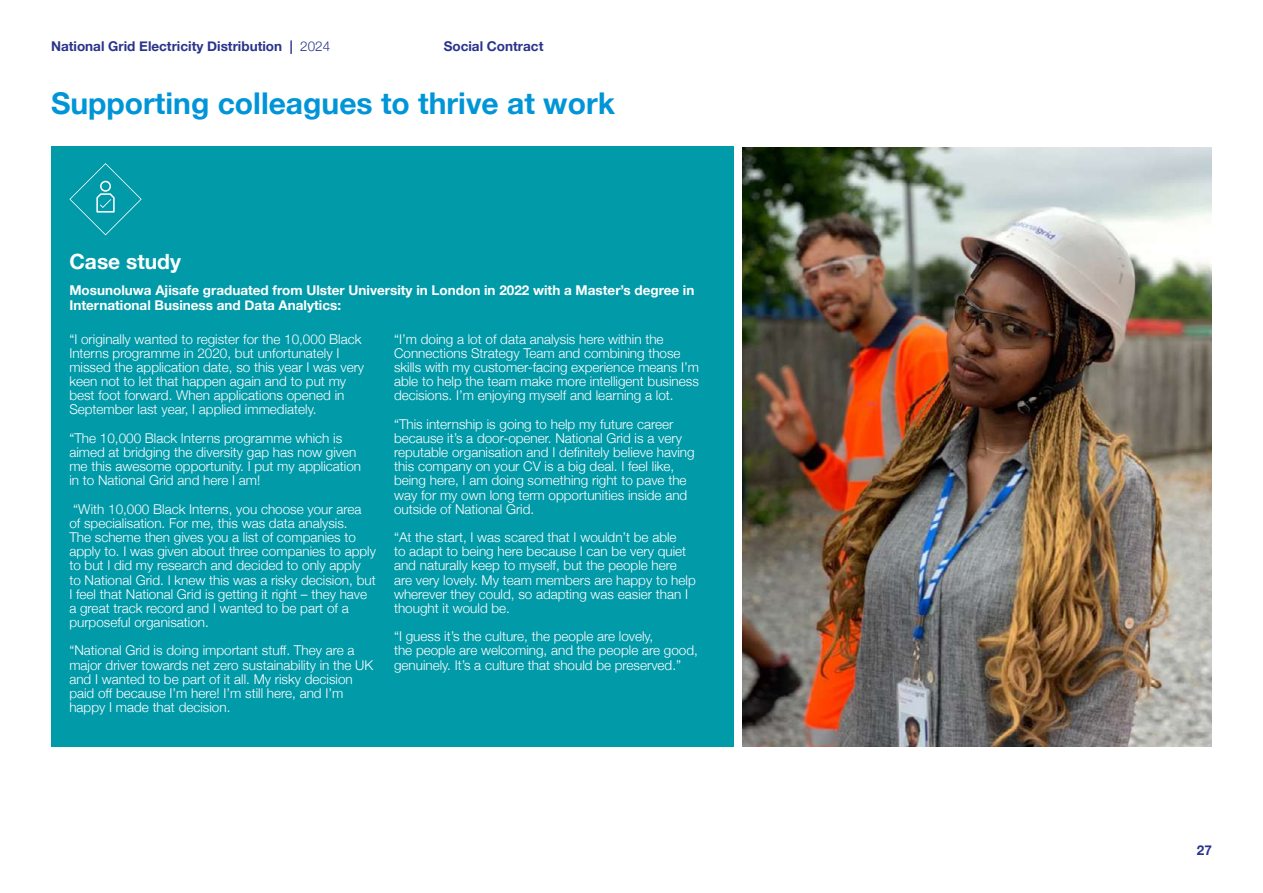
<style>
.page{position:relative;width:1263px;height:893px;background:#fff}
.page>*{position:absolute;margin:0;border:0;box-sizing:border-box;transform-origin:0 0}
.t1{font:700 30px "Helvetica Neue";color:#0095d7}
.t2{font:700 21px "Helvetica Neue";color:#fff}
.t3{font:300 13.5px/14.1px "Helvetica Neue";color:#fff}
.t4{font:700 13.5px/14.2px "Helvetica Neue";color:#fff}
.t5{font:700 13.5px "Helvetica Neue";color:#28348b}
.s1{font-weight:300}
</style>
<div class="page">
<div style="left:51px;top:146px;width:683px;height:600px;background:#009aa9"></div>
<svg style="left:69px;top:163px;width:73px;height:72px"></svg>
<img style="left:743px;top:148px;width:469px;height:598px">
<p class="t5" style="left:51px;top:36px;width:281px">National Grid Electricity Distribution | <span class="s1">2024</span></p>
<p class="t5" style="left:444px;top:36px;width:101px">Social Contract</p>
<h1 class="t1" style="left:51px;top:80px;width:565px">Supporting colleagues to thrive at work</h1>
<h2 class="t2" style="left:69px;top:245px;width:113px">Case study</h2>
<p class="t4" style="left:69px;top:284px;width:626px">Mosunoluwa Ajisafe graduated from Ulster University in London in 2022 with a Master’s degree in<br>International Business and Data Analytics:</p>
<p class="t3" style="left:69px;top:331px;width:296px">“I originally wanted to register for the 10,000 Black Interns programme in 2020, but unfortunately I missed the application date, so this year I was very keen not to let that happen again and to put my best foot forward. When applications opened in September last year, I applied immediately.</p>
<p class="t3" style="left:69px;top:430px;width:293px">“The 10,000 Black Interns programme which is aimed at bridging the diversity gap has now given me this awesome opportunity. I put my application in to National Grid and here I am!</p>
<p class="t3" style="left:69px;top:501px;width:308px">“With 10,000 Black Interns, you choose your area<br>of specialisation. For me, this was data analysis.<br>The scheme then gives you a list of companies to apply to. I was given about three companies to apply to but I did my research and decided to only apply<br>to National Grid. I knew this was a risky decision, but I feel that National Grid is getting it right – they have a great track record and I wanted to be part of a purposeful organisation.</p>
<p class="t3" style="left:69px;top:643px;width:305px">“National Grid is doing important stuff. They are a major driver towards net zero sustainability in the UK and I wanted to be part of it all. My risky decision paid off because I’m here! I’m still here, and I’m happy I made that decision.</p>
<p class="t3" style="left:394px;top:331px;width:307px">“I’m doing a lot of data analysis here within the Connections Strategy Team and combining those skills with my customer-facing experience means I’m able to help the team make more intelligent business decisions. I’m enjoying myself and learning a lot.</p>
<p class="t3" style="left:394px;top:416px;width:302px">“This internship is going to help my future career because it’s a door-opener. National Grid is a very reputable organisation and I definitely believe having this company on your CV is a big deal. I feel like, being here, I am doing something right to pave the way for my own long term opportunities inside and outside of National Grid.</p>
<p class="t3" style="left:394px;top:529px;width:303px">“At the start, I was scared that I wouldn’t be able<br>to adapt to being here because I can be very quiet and naturally keep to myself, but the people here are very lovely. My team members are happy to help wherever they could, so adapting was easier than I thought it would be.</p>
<p class="t3" style="left:394px;top:628px;width:305px">“I guess it’s the culture, the people are lovely,<br>the people are welcoming, and the people are good, genuinely. It’s a culture that should be preserved.”</p>
<p class="t5" style="left:1197px;top:840px;width:17px">27</p>
</div>
